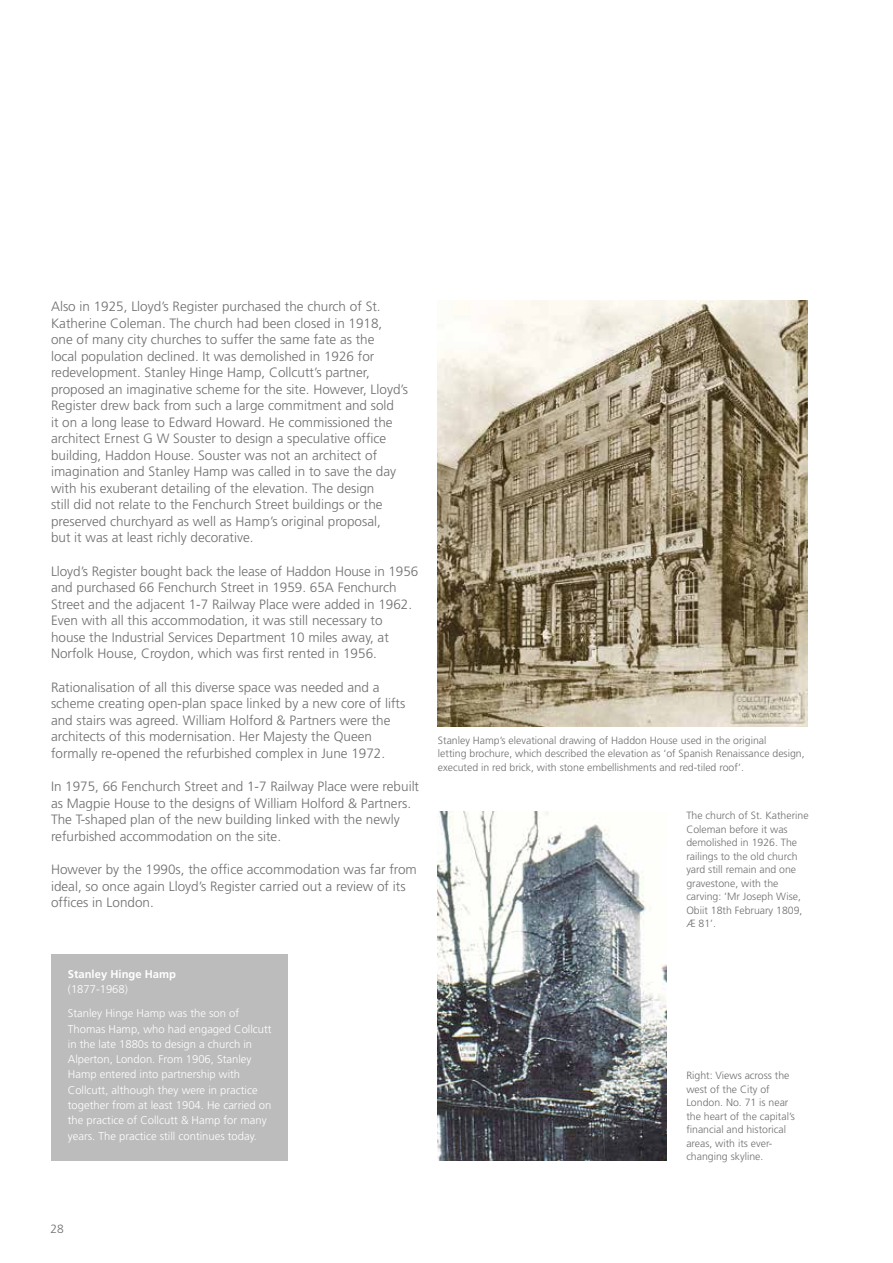
<style>
.page{position:relative;width:893px;height:1263px;background:#fff}
.page>*{position:absolute;margin:0;border:0;box-sizing:border-box;transform-origin:0 0}
.t1{font:300 13.5px/16.5px "Frutiger";color:#706f6f}
.t2{font:300 12px "Frutiger";color:#706f6f}
.t3{font:300 11.25px/15.3px "Frutiger";color:#fff}
.t4{font:700 11.25px "Frutiger";color:#fff}
.t5{font:300 10.5px/13.5px "Frutiger";color:#706f6f}
</style>
<div class="page">
<img style="left:438px;top:300px;width:370px;height:426px">
<img style="left:438px;top:811px;width:229px;height:349px">
<div style="left:51px;top:954px;width:236px;height:206px;background:#bcbcbc"></div>
<p class="t1" style="left:51px;top:298px;width:359px">Also in 1925, Lloyd’s Register purchased the church of St.<br>Katherine Coleman. The church had been closed in 1918,<br>one of many city churches to suffer the same fate as the<br>local population declined. It was demolished in 1926 for redevelopment. Stanley Hinge Hamp, Collcutt’s partner, proposed an imaginative scheme for the site. However, Lloyd’s Register drew back from such a large commitment and sold<br>it on a long lease to Edward Howard. He commissioned the architect Ernest G W Souster to design a speculative office building, Haddon House. Souster was not an architect of imagination and Stanley Hamp was called in to save the day with his exuberant detailing of the elevation. The design<br>still did not relate to the Fenchurch Street buildings or the preserved churchyard as well as Hamp’s original proposal,<br>but it was at least richly decorative.</p>
<p class="t1" style="left:51px;top:563px;width:369px">Lloyd’s Register bought back the lease of Haddon House in 1956 and purchased 66 Fenchurch Street in 1959. 65A Fenchurch Street and the adjacent 1-7 Railway Place were added in 1962.<br>Even with all this accommodation, it was still necessary to house the Industrial Services Department 10 miles away, at Norfolk House, Croydon, which was first rented in 1956.</p>
<p class="t1" style="left:51px;top:679px;width:356px">Rationalisation of all this diverse space was needed and a scheme creating open-plan space linked by a new core of lifts and stairs was agreed. William Holford &amp; Partners were the architects of this modernisation. Her Majesty the Queen formally re-opened the refurbished complex in June 1972.</p>
<p class="t1" style="left:51px;top:778px;width:370px">In 1975, 66 Fenchurch Street and 1-7 Railway Place were rebuilt as Magpie House to the designs of William Holford &amp; Partners.<br>The T-shaped plan of the new building linked with the newly refurbished accommodation on the site.</p>
<p class="t1" style="left:51px;top:861px;width:367px">However by the 1990s, the office accommodation was far from ideal, so once again Lloyd’s Register carried out a review of its offices in London.</p>
<p class="t4" style="left:68px;top:967px;width:110px">Stanley Hinge Hamp</p>
<p class="t3" style="left:68px;top:977px;width:173px;line-height:23.9px">(1877-1968)<br>Stanley Hinge Hamp was the son of</p>
<p class="t3" style="left:68px;top:1021px;width:205px">Thomas Hamp, who had engaged Collcutt in the late 1880s to design a church in Alperton, London. From 1906, Stanley Hamp entered into partnership with Collcutt, although they were in practice together from at least 1904. He carried on the practice of Collcutt &amp; Hamp for many years. The practice still continues today.</p>
<p class="t5" style="left:438px;top:733px;width:368px">Stanley Hamp’s elevational drawing of Haddon House used in the original<br>letting brochure, which described the elevation as ‘of Spanish Renaissance design, executed in red brick, with stone embellishments and red-tiled roof’.</p>
<p class="t5" style="left:686px;top:809px;width:124px">The church of St. Katherine<br>Coleman before it was demolished in 1926. The railings to the old church yard still remain and one gravestone, with the carving: ‘Mr Joseph Wise,<br>Obiit 18th February 1809,<br>Æ 81’.</p>
<p class="t5" style="left:686px;top:1069px;width:110px">Right: Views across the west of the City of<br>London. No. 71 is near the heart of the capital’s financial and historical areas, with its ever&shy;changing skyline.</p>
<p class="t2" style="left:51px;top:1222px;width:15px">28</p>
</div>
